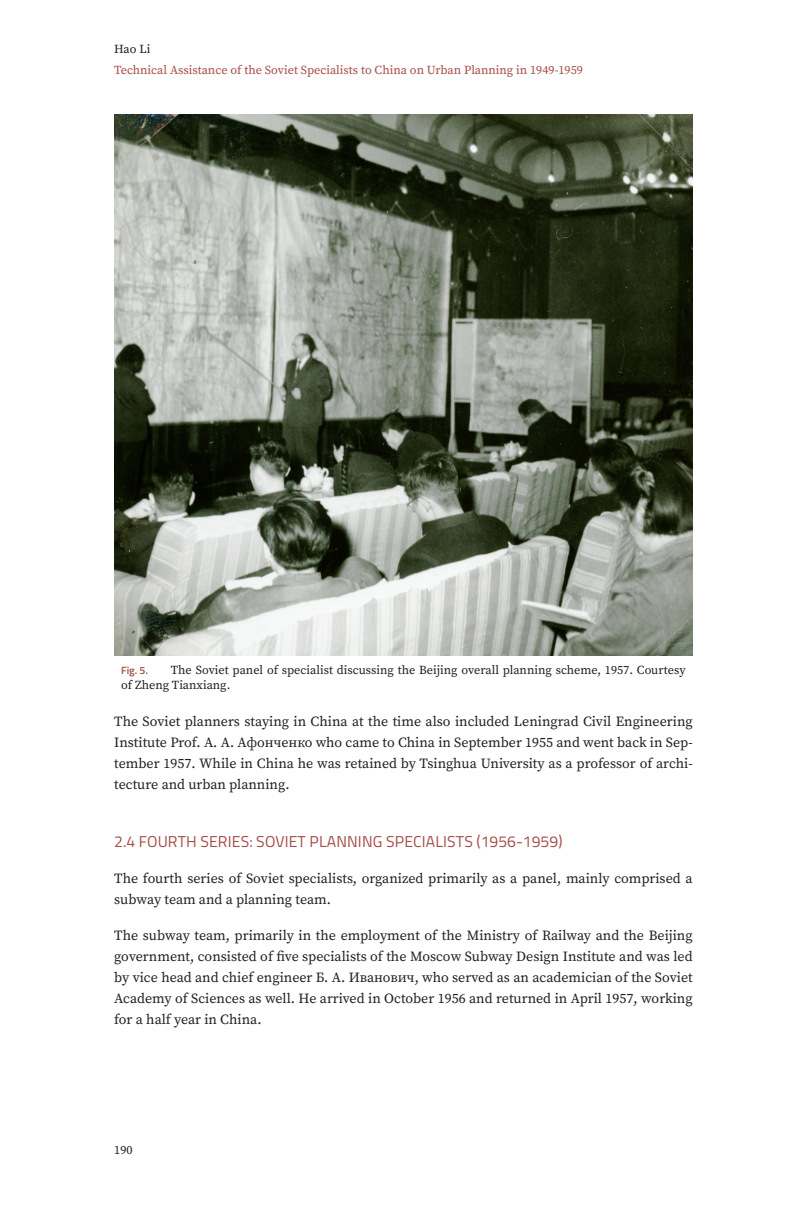
<style>
.page{position:relative;width:797px;height:1206px;background:#fff}
.page>*{position:absolute;margin:0;border:0;box-sizing:border-box;transform-origin:0 0}
.Heading_2{font:15.75px "Titillium Web";letter-spacing:.01em;color:#a54c48}
.Body_normal{font:14px/21px "Source Serif Pro";color:#231f20;text-align:justify}
.t1{font:12.25px/14.7px "Source Serif Pro";color:#231f20}
.t2{font:12.25px "Source Serif Pro";color:#a54c48}
.t3{font:600 10.5px "Titillium Web";color:#a54c48}
</style>
<div class="page">
<img style="left:114px;top:114px;width:578px;height:542px">
<p class="t1" style="left:114px;top:42px;width:38px">Hao Li</p>
<p class="t2" style="left:114px;top:62px;width:470px">Technical Assistance of the Soviet Specialists to China on Urban Planning in 1949-1959</p>
<p class="t1" style="left:121px;top:663px;width:565px;text-indent:50px">The Soviet panel of specialist discussing the Beijing overall planning scheme, 1957. Courtesy of Zheng Tianxiang.</p>
<p class="Body_normal" style="left:114px;top:710px;width:579px">The Soviet planners staying in China at the time also included Leningrad Civil Engineering Institute Prof. A. A. Aфонченко who came to China in September 1955 and went back in Sep&shy;tember 1957. While in China he was retained by Tsinghua University as a professor of archi&shy;tecture and urban planning.</p>
<p class="t3" style="left:121px;top:662px;width:28px">Fig. 5.</p>
<p class="Heading_2" style="left:114px;top:830px;width:449px">2.4 FOURTH SERIES: SOVIET PLANNING SPECIALISTS (1956-1959)</p>
<p class="Body_normal" style="left:114px;top:868px;width:579px">The fourth series of Soviet specialists, organized primarily as a panel, mainly comprised a subway team and a planning team.</p>
<p class="Body_normal" style="left:114px;top:925px;width:579px">The subway team, primarily in the employment of the Ministry of Railway and the Beijing government, consisted of five specialists of the Moscow Subway Design Institute and was led by vice head and chief engineer Б. A. Иванович, who served as an academician of the Soviet Academy of Sciences as well. He arrived in October 1956 and returned in April 1957, working for a half year in China.</p>
<p class="t1" style="left:114px;top:1142px;width:20px">190</p>
</div>
